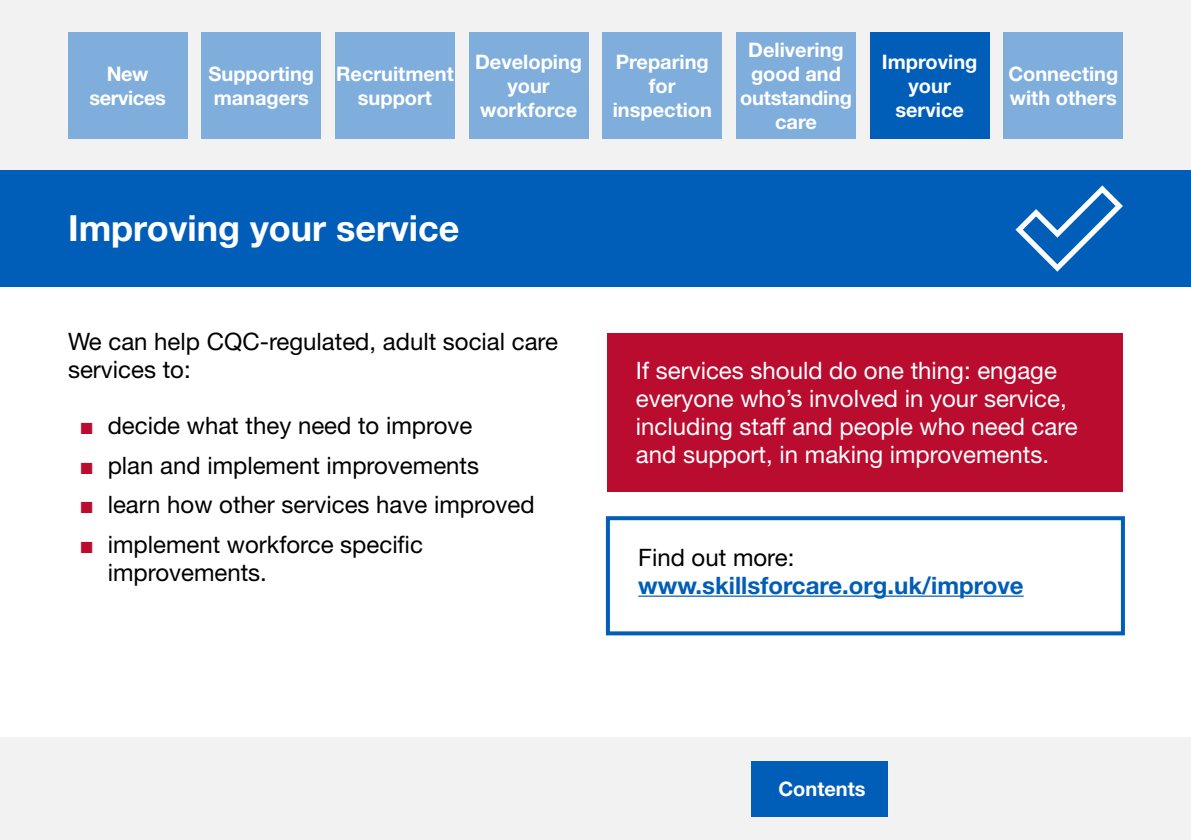
<style>
.page{position:relative;width:1191px;height:840px;background:#fff}
.page>*{position:absolute;margin:0;border:0;box-sizing:border-box;transform-origin:0 0}
.t1{font:700 36px "Helvetica Neue LT Std";color:#fff}
.t2{font:24px/28px "Helvetica Neue LT Std";color:#000}
.t3{font:24px/28px "Helvetica Neue LT Std";color:#fff}
.t4{font:700 24px "Helvetica Neue LT Std";color:#005eb8}
.t5{font:700 20px/24px "Helvetica Neue LT Std";color:#fff;text-align:center}
.t6{font:700 20px/24px "Helvetica Neue LT Std";letter-spacing:-.02em;color:#fff;text-align:center}
.s1{font-family:"Arial";color:#ba0c2f}
</style>
<div class="page">
<div style="left:0;top:737px;width:1191px;height:102px;background:#f2f2f2"></div>
<div style="left:0;top:0;width:1191px;height:170px;background:#f2f2f2"></div>
<div style="left:751px;top:760px;width:136px;height:56px;background:#005eb8"></div>
<div style="left:68px;top:32px;width:119px;height:107px;background:#80aedc"></div>
<div style="left:202px;top:32px;width:119px;height:107px;background:#80aedc"></div>
<div style="left:335px;top:32px;width:119px;height:107px;background:#80aedc"></div>
<div style="left:469px;top:32px;width:119px;height:107px;background:#80aedc"></div>
<div style="left:603px;top:32px;width:119px;height:107px;background:#80aedc"></div>
<div style="left:736px;top:32px;width:119px;height:107px;background:#80aedc"></div>
<div style="left:870px;top:32px;width:119px;height:107px;background:#005eb8"></div>
<div style="left:1003px;top:32px;width:120px;height:107px;background:#80aedc"></div>
<hr style="left:638px;top:595px;width:385px;height:1px;background:#005eb8">
<div style="left:606px;top:516px;width:519px;height:119px;border:4px solid #005eb8"></div>
<div style="left:607px;top:333px;width:516px;height:158px;background:#ba0c2f"></div>
<div style="left:0;top:170px;width:1191px;height:116px;background:#005eb8"></div>
<svg style="left:1015px;top:185px;width:108px;height:86px"></svg>
<p class="t6" style="left:89px;top:61px;width:78px">New services</p>
<p class="t5" style="left:208px;top:61px;width:107px;text-align:left">Supporting managers</p>
<p class="t5" style="left:336px;top:61px;width:119px">Recruitment support</p>
<p class="t5" style="left:475px;top:49px;width:109px">Developing your workforce</p>
<p class="t5" style="left:612px;top:49px;width:101px">Preparing for inspection</p>
<p class="t5" style="left:740px;top:37px;width:113px">Delivering good and outstanding care</p>
<p class="t5" style="left:882px;top:49px;width:97px">Improving your service</p>
<p class="t5" style="left:1008px;top:61px;width:111px;text-align:left">Connecting with others</p>
<h1 class="t1" style="left:68px;top:206px;width:393px">Improving your service</h1>
<p class="t2" style="left:68px;top:327px;width:491px">We can help CQC-regulated, adult social care services to:</p>
<p class="t2" style="left:79px;top:411px;width:394px"><span class="s1">■</span> decide what they need to improve</p>
<p class="t2" style="left:79px;top:450px;width:401px"><span class="s1">■</span> plan and implement improvements</p>
<p class="t2" style="left:79px;top:490px;width:457px"><span class="s1">■</span> learn how other services have improved</p>
<p class="t2" style="left:108px;top:529px;width:317px;text-indent:-28px"><span class="s1">■</span> implement workforce specific improvements.</p>
<p class="t3" style="left:636px;top:355px;width:443px">If services should do one thing: engage everyone who’s involved in your service, including staff and people who need care and support, in making improvements.</p>
<p class="t2" style="left:638px;top:542px;width:158px">Find out more:</p>
<p class="t4" style="left:638px;top:570px;width:387px">www.skillsforcare.org.uk/improve</p>
<p class="t5" style="left:778px;top:776px;width:89px">Contents</p>
</div>
